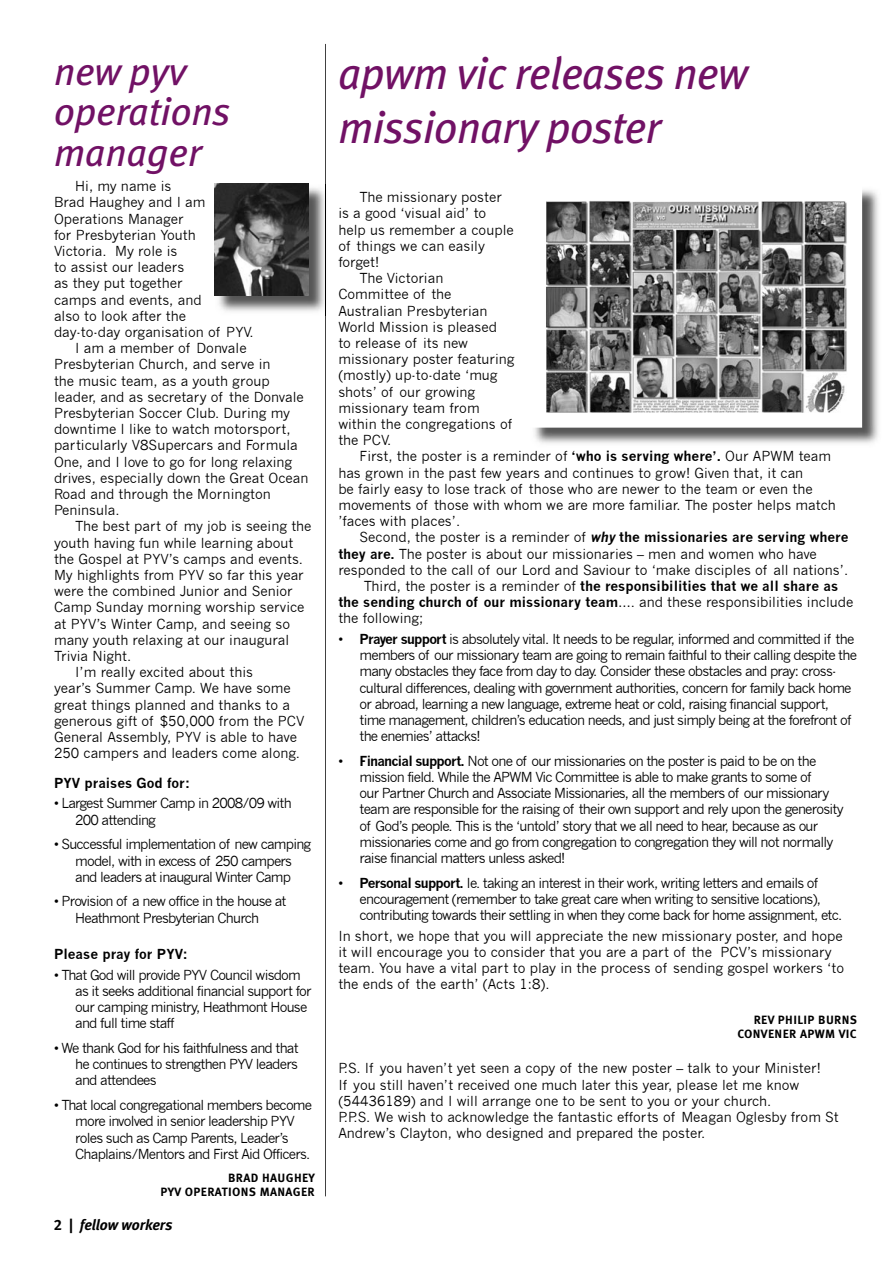
<style>
.page{position:relative;width:893px;height:1263px;background:#fff}
.page>*{position:absolute;margin:0;border:0;box-sizing:border-box;transform-origin:0 0}
.t1{font:italic 45px/54px "Meta";letter-spacing:-.01em;color:#711165}
.t2{font:italic 39px/40.5px "Meta";color:#711165}
.t3{font:italic 15px "Meta Bold LF";letter-spacing:-.005em;color:#000}
.t4{font:13.5px/16.2px "News Gothic";letter-spacing:-.01em;color:#000}
.t5{font:13.5px/16.2px "News Gothic";letter-spacing:-.06em;color:#000}
.t6{font:700 13.5px "News Gothic";color:#000}
.t7{font:12px/14.4px "Meta Bold LF Caps";letter-spacing:.03em;color:#000;text-align:right}
.s1{font-style:normal}
.s2{font-weight:700}
.s3{font-weight:400}
.s4{font-style:italic}
</style>
<div class="page">
<hr style="left:325px;top:44px;width:1px;height:140px;background:#000">
<hr style="left:325px;top:315px;width:1px;height:881px;background:#000">
<img style="left:534px;top:190px;width:345px;height:254px">
<svg style="left:534px;top:190px;width:328px;height:238px"></svg>
<img style="left:219px;top:188px;width:106px;height:124px">
<img style="left:325px;top:184px;width:1px;height:131px">
<img style="left:214px;top:183px;width:95px;height:113px">
<h2 class="t2" style="left:54px;top:50px;width:178px">new pyv operations manager</h2>
<p class="t4" style="left:75px;top:178px;width:98px">Hi, my name is</p>
<p class="t4" style="left:54px;top:194px;width:153px">Brad Haughey and I am</p>
<p class="t4" style="left:54px;top:211px;width:131px">Operations Manager</p>
<p class="t4" style="left:54px;top:227px;width:143px">for Presbyterian Youth</p>
<p class="t4" style="left:54px;top:243px;width:125px">Victoria. My role is</p>
<p class="t4" style="left:54px;top:259px;width:132px">to assist our leaders</p>
<p class="t4" style="left:54px;top:275px;width:130px">as they put together</p>
<p class="t4" style="left:54px;top:292px;width:149px">camps and events, and</p>
<p class="t4" style="left:54px;top:308px;width:134px">also to look after the</p>
<p class="t4" style="left:54px;top:324px;width:201px">day-to-day organisation of PYV.</p>
<p class="t4" style="left:75px;top:340px;width:173px">I am a member of Donvale</p>
<p class="t4" style="left:54px;top:356px;width:218px">Presbyterian Church, and serve in</p>
<p class="t4" style="left:54px;top:373px;width:217px">the music team, as a youth group</p>
<p class="t4" style="left:54px;top:389px;width:251px">leader, and as secretary of the Donvale</p>
<p class="t4" style="left:54px;top:405px;width:238px">Presbyterian Soccer Club. During my</p>
<p class="t4" style="left:54px;top:421px;width:238px">downtime I like to watch motorsport,</p>
<p class="t4" style="left:54px;top:437px;width:245px">particularly V8Supercars and Formula</p>
<p class="t4" style="left:54px;top:454px;width:240px">One, and I love to go for long relaxing</p>
<p class="t4" style="left:54px;top:470px;width:256px">drives, especially down the Great Ocean</p>
<p class="t4" style="left:54px;top:486px;width:218px">Road and through the Mornington</p>
<p class="t4" style="left:54px;top:502px;width:67px">Peninsula.</p>
<p class="t4" style="left:75px;top:518px;width:238px">The best part of my job is seeing the</p>
<p class="t4" style="left:54px;top:535px;width:241px">youth having fun while learning about</p>
<p class="t4" style="left:54px;top:551px;width:250px">the Gospel at PYV’s camps and events.</p>
<p class="t4" style="left:54px;top:567px;width:251px">My highlights from PYV so far this year</p>
<p class="t4" style="left:54px;top:583px;width:240px">were the combined Junior and Senior</p>
<p class="t4" style="left:54px;top:599px;width:252px">Camp Sunday morning worship service</p>
<p class="t4" style="left:54px;top:616px;width:238px">at PYV’s Winter Camp, and seeing so</p>
<p class="t4" style="left:54px;top:632px;width:237px">many youth relaxing at our inaugural</p>
<p class="t4" style="left:54px;top:648px;width:79px">Trivia Night.</p>
<p class="t4" style="left:75px;top:664px;width:179px">I’m really excited about this</p>
<p class="t4" style="left:54px;top:680px;width:238px">year’s Summer Camp. We have some</p>
<p class="t4" style="left:54px;top:697px;width:238px">great things planned and thanks to a</p>
<p class="t4" style="left:54px;top:713px;width:252px">generous gift of $50,000 from the PCV</p>
<p class="t4" style="left:54px;top:729px;width:245px">General Assembly, PYV is able to have</p>
<p class="t4" style="left:54px;top:745px;width:248px">250 campers and leaders come along.</p>
<p class="t6" style="left:54px;top:775px;width:138px">PYV praises God for:</p>
<p class="t5" style="left:75px;top:795px;width:218px;text-indent:-21px">• Largest Summer Camp in 2008/09 with<br>200 attending</p>
<p class="t5" style="left:54px;top:836px;width:259px;text-align:center">• Successful implementation of new camping model, with in excess of 250 campers<br>and leaders at inaugural Winter Camp</p>
<p class="t5" style="left:54px;top:893px;width:234px;text-align:center">• Provision of a new office in the house at<br>Heathmont Presbyterian Church</p>
<p class="t6" style="left:54px;top:946px;width:135px">Please pray for PYV:</p>
<p class="t5" style="left:75px;top:967px;width:238px;text-indent:-21px">• That God will provide PYV Council wisdom as it seeks additional financial support for our camping ministry, Heathmont House and full time staff</p>
<p class="t4" style="left:75px;top:1040px;width:225px;text-align:justify;text-indent:-21px">• We thank God for his faithfulness and that he continues to strengthen PYV leaders and attendees</p>
<p class="t5" style="left:75px;top:1097px;width:238px;text-indent:-21px">• That local congregational members become more involved in senior leadership PYV roles such as Camp Parents, Leader’s Chaplains/Mentors and First Aid Officers.</p>
<p class="t7" style="left:160px;top:1170px;width:156px">BRAD HAUGHEY<br>PYV OPERATIONS MANAGER</p>
<p class="t3" style="left:54px;top:1216px;width:120px"><span class="s1">2 |</span> fellow workers</p>
<h1 class="t1" style="left:338px;top:46px;width:411px">apwm vic releases new missionary poster</h1>
<p class="t4" style="left:360px;top:189px;width:144px">The missionary poster</p>
<p class="t4" style="left:338px;top:205px;width:150px">is a good ‘visual aid’ to</p>
<p class="t4" style="left:338px;top:222px;width:177px">help us remember a couple</p>
<p class="t4" style="left:338px;top:238px;width:148px">of things we can easily</p>
<p class="t4" style="left:338px;top:254px;width:43px">forget!</p>
<p class="t4" style="left:360px;top:270px;width:85px">The Victorian</p>
<p class="t4" style="left:338px;top:286px;width:115px">Committee of the</p>
<p class="t4" style="left:338px;top:303px;width:151px">Australian Presbyterian</p>
<p class="t4" style="left:338px;top:319px;width:160px">World Mission is pleased</p>
<p class="t4" style="left:338px;top:335px;width:131px">to release of its new</p>
<p class="t4" style="left:338px;top:351px;width:178px">missionary poster featuring</p>
<p class="t4" style="left:338px;top:367px;width:161px">(mostly) up-to-date ‘mug</p>
<p class="t4" style="left:338px;top:384px;width:138px">shots’ of our growing</p>
<p class="t4" style="left:338px;top:400px;width:143px">missionary team from</p>
<p class="t4" style="left:338px;top:416px;width:175px">within the congregations of</p>
<p class="t4" style="left:338px;top:432px;width:55px">the PCV.</p>
<p class="t4" style="left:360px;top:448px;width:473px">First, the poster is a reminder of <span class="s2">‘who is serving where’.</span> Our APWM team</p>
<p class="t4" style="left:338px;top:465px;width:466px">has grown in the past few years and continues to grow! Given that, it can</p>
<p class="t4" style="left:338px;top:481px;width:476px">be fairly easy to lose track of those who are newer to the team or even the</p>
<p class="t4" style="left:338px;top:497px;width:499px">movements of those with whom we are more familiar. The poster helps match</p>
<p class="t4" style="left:338px;top:513px;width:123px">’faces with places’.</p>
<p class="t6" style="left:360px;top:529px;width:490px"><span class="s3">Second, the poster is a reminder of</span> <span class="s4">why</span> the missionaries are serving where</p>
<p class="t4" style="left:338px;top:546px;width:480px"><span class="s2">they are.</span> The poster is about our missionaries – men and women who have</p>
<p class="t4" style="left:338px;top:562px;width:511px">responded to the call of our Lord and Saviour to ‘make disciples of all nations’.</p>
<p class="t6" style="left:364px;top:578px;width:476px"><span class="s3">Third, the poster is a reminder of</span> the responsibilities that we all share as</p>
<p class="t6" style="left:338px;top:594px;width:517px">the sending church of our missionary team<span class="s3">…. and these responsibilities include</span></p>
<p class="t4" style="left:338px;top:610px;width:87px">the following;</p>
<p class="t5" style="left:360px;top:631px;width:499px;text-indent:-21px">• <span class="s2">Prayer support</span> is absolutely vital. It needs to be regular, informed and committed if the members of our missionary team are going to remain faithful to their calling despite the many obstacles they face from day to day. Consider these obstacles and pray: cross&shy;cultural differences, dealing with government authorities, concern for family back home or abroad, learning a new language, extreme heat or cold, raising financial support, time management, children’s education needs, and just simply being at the forefront of the enemies’ attacks!</p>
<p class="t5" style="left:360px;top:753px;width:485px;text-indent:-21px">• <span class="s2">Financial support.</span> Not one of our missionaries on the poster is paid to be on the mission field. While the APWM Vic Committee is able to make grants to some of<br>our Partner Church and Associate Missionaries, all the members of our missionary team are responsible for the raising of their own support and rely upon the generosity of God’s people. This is the ‘untold’ story that we all need to hear, because as our missionaries come and go from congregation to congregation they will not normally raise financial matters unless asked!</p>
<p class="t5" style="left:360px;top:875px;width:484px;text-indent:-21px">• <span class="s2">Personal support.</span> Ie. taking an interest in their work, writing letters and emails of encouragement (remember to take great care when writing to sensitive locations), contributing towards their settling in when they come back for home assignment, etc.</p>
<p class="t4" style="left:338px;top:928px;width:507px">In short, we hope that you will appreciate the new missionary poster, and hope it will encourage you to consider that you are a part of the PCV’s missionary team. You have a vital part to play in the process of sending gospel workers ‘to the ends of the earth’ (Acts 1:8).</p>
<p class="t7" style="left:737px;top:1012px;width:121px">REV PHILIP BURNS<br>CONVENER APWM VIC</p>
<p class="t4" style="left:338px;top:1060px;width:502px">P.S. If you haven’t yet seen a copy of the new poster – talk to your Minister!<br>If you still haven’t received one much later this year, please let me know (54436189) and I will arrange one to be sent to you or your church.<br>P.P.S. We wish to acknowledge the fantastic efforts of Meagan Oglesby from St Andrew’s Clayton, who designed and prepared the poster.</p>
</div>
